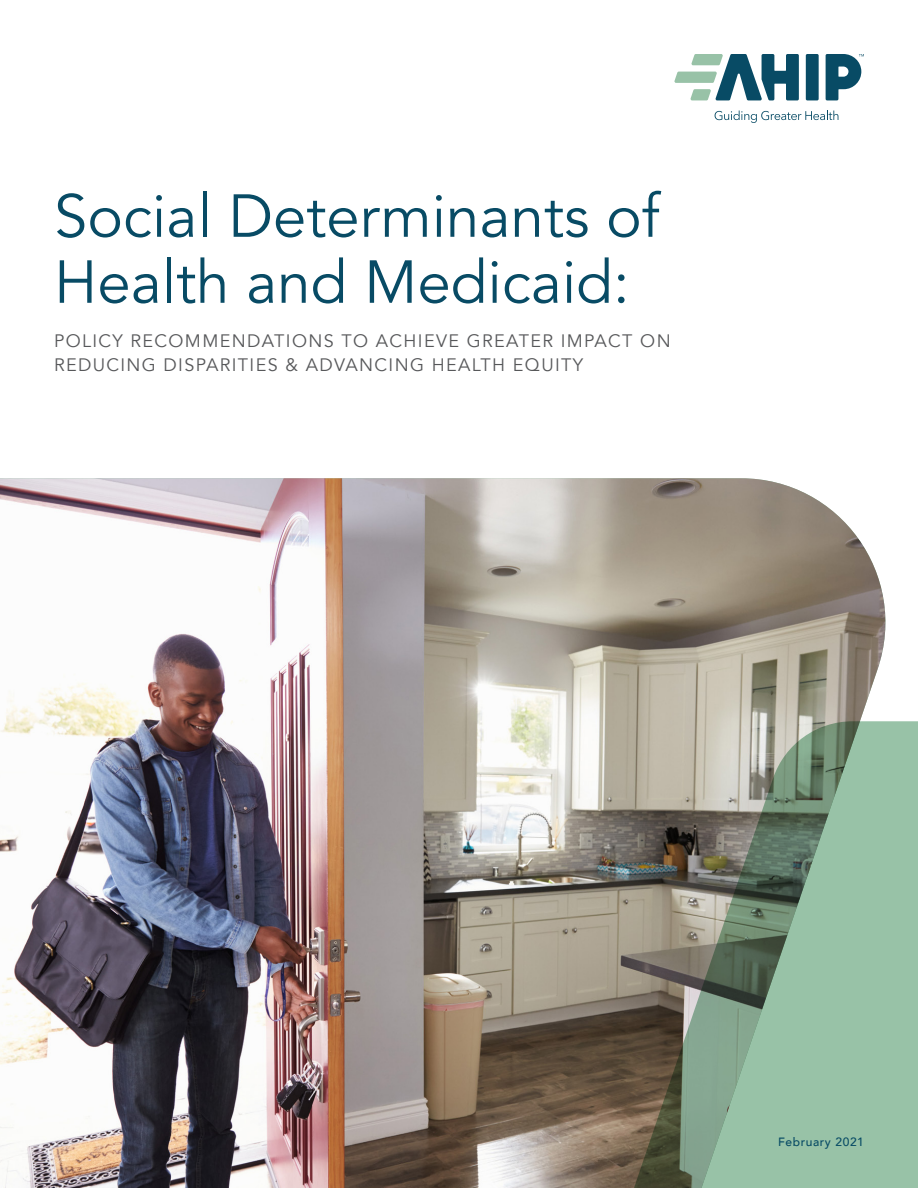
<style>
.page{position:relative;width:918px;height:1188px;background:#fff}
.page>*{position:absolute;margin:0;border:0;box-sizing:border-box;transform-origin:0 0}
.t1{font:60px/66px "Avenir";color:#084b65}
.Title-Bottom{font:18px/24px "Avenir";letter-spacing:.075em;color:#57585a}
.t2{font:500 12px "Avenir";letter-spacing:.05em;color:#084b65}
</style>
<div class="page">
<svg style="left:715px;top:111px;width:123px;height:12px"></svg>
<svg style="left:826px;top:54px;width:38px;height:46px"></svg>
<div style="left:806px;top:54px;width:13px;height:46px;background:#084b65;border-radius:2px"></div>
<svg style="left:674px;top:54px;width:125px;height:46px"></svg>
<img style="left:0;top:478px;width:886px;height:710px">
<svg style="left:634px;top:721px;width:284px;height:467px;fill:#98c2a7"></svg>
<p class="t1" style="left:54px;top:184px;width:607px">Social Determinants of<br>Health and Medicaid:</p>
<p class="Title-Bottom" style="left:54px;top:329px;width:618px">POLICY RECOMMENDATIONS TO ACHIEVE GREATER IMPACT ON<br>REDUCING DISPARITIES &amp; ADVANCING HEALTH EQUITY</p>
<p class="t2" style="left:778px;top:1131px;width:87px">February 2021</p>
</div>
